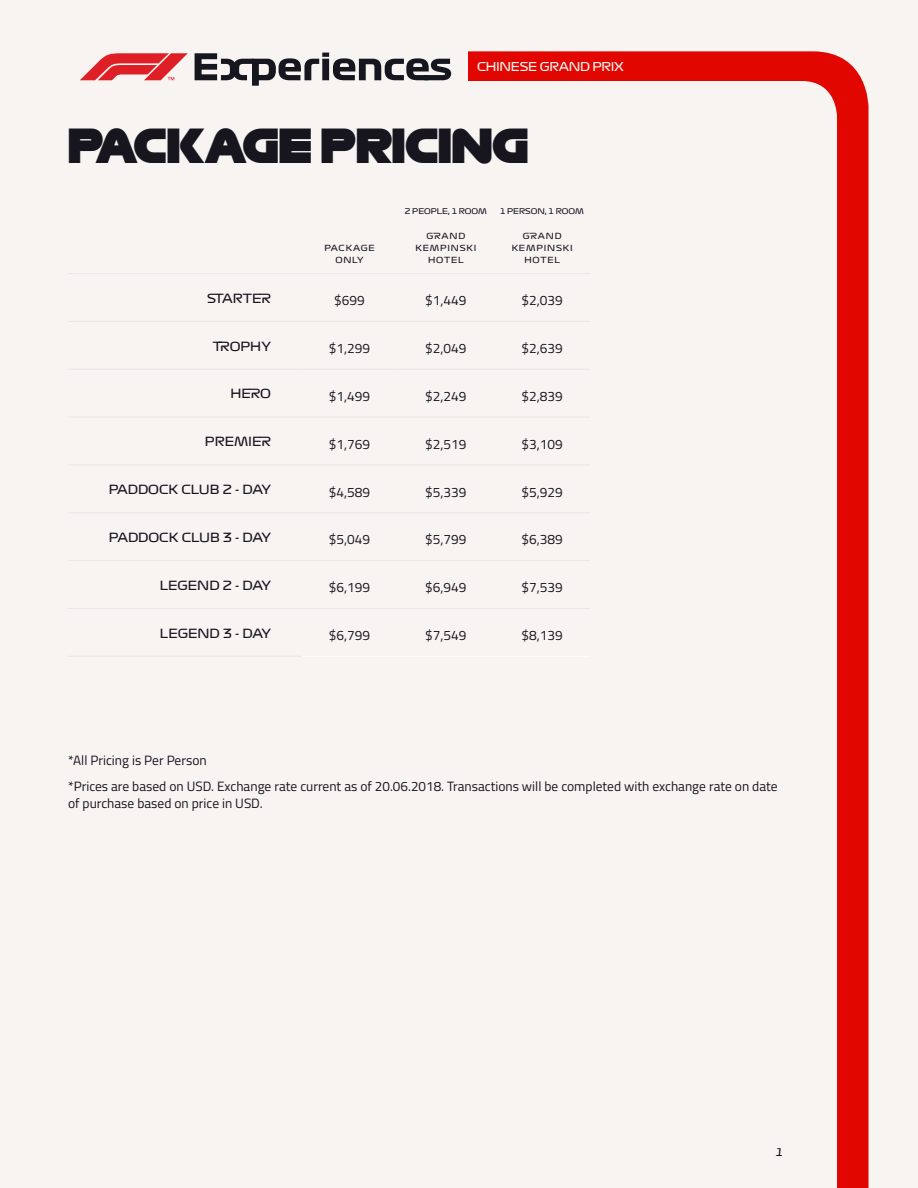
<style>
.page{position:relative;width:918px;height:1188px;background:#f7f4f1}
.page>*{position:absolute;margin:0;border:0;box-sizing:border-box;transform-origin:0 0}
.t1{font:45px "Formula 1 Display Black";color:#17161f}
.t2{font:13.65px "Titillium Web";color:#17161f}
.t3{font:13.5px/26.1px "Titillium Web";color:#17161f}
.t4{font:12.45px "Formula 1 Display Regular";color:#17161f}
.t5{font:12px "Formula 1 Display Regular";letter-spacing:-.025em;color:#f7f5f2}
.t6{font:10.5px "Formula 1 Display Italic";color:#17161f}
.t7{font:8.25px/12.5px "Formula 1 Display Regular";letter-spacing:.1em;color:#17161f;text-align:center}
.t8{font:7.65px "Formula 1 Display Regular";color:#17161f}
</style>
<div class="page">
<div style="left:468px;top:51px;width:400px;height:1137px;background:#e10600"></div>
<svg style="left:468px;top:81px;width:369px;height:1107px"></svg>
<svg style="left:195px;top:53px;width:256px;height:33px"></svg>
<svg style="left:80px;top:53px;width:108px;height:27px"></svg>
<hr style="left:68px;top:273px;width:233px;height:1px;background:#e6e7e8">
<hr style="left:301px;top:273px;width:97px;height:1px;background:#e6e7e8">
<hr style="left:398px;top:273px;width:96px;height:1px;background:#e6e7e8">
<hr style="left:494px;top:273px;width:96px;height:1px;background:#e6e7e8">
<hr style="left:68px;top:321px;width:233px;height:1px;background:#e6e7e8">
<hr style="left:301px;top:321px;width:97px;height:1px;background:#e6e7e8">
<hr style="left:398px;top:321px;width:96px;height:1px;background:#e6e7e8">
<hr style="left:494px;top:321px;width:96px;height:1px;background:#e6e7e8">
<hr style="left:68px;top:369px;width:233px;height:1px;background:#e6e7e8">
<hr style="left:301px;top:369px;width:97px;height:1px;background:#e6e7e8">
<hr style="left:398px;top:369px;width:96px;height:1px;background:#e6e7e8">
<hr style="left:494px;top:369px;width:96px;height:1px;background:#e6e7e8">
<hr style="left:68px;top:417px;width:233px;height:1px;background:#e6e7e8">
<hr style="left:301px;top:417px;width:97px;height:1px;background:#e6e7e8">
<hr style="left:398px;top:417px;width:96px;height:1px;background:#e6e7e8">
<hr style="left:494px;top:417px;width:96px;height:1px;background:#e6e7e8">
<hr style="left:68px;top:464px;width:233px;height:1px;background:#e6e7e8">
<hr style="left:301px;top:464px;width:97px;height:1px;background:#e6e7e8">
<hr style="left:398px;top:464px;width:96px;height:1px;background:#e6e7e8">
<hr style="left:494px;top:464px;width:96px;height:1px;background:#e6e7e8">
<hr style="left:68px;top:512px;width:233px;height:1px;background:#e6e7e8">
<hr style="left:301px;top:512px;width:97px;height:1px;background:#e6e7e8">
<hr style="left:398px;top:512px;width:96px;height:1px;background:#e6e7e8">
<hr style="left:494px;top:512px;width:96px;height:1px;background:#e6e7e8">
<hr style="left:68px;top:560px;width:233px;height:1px;background:#e6e7e8">
<hr style="left:301px;top:560px;width:97px;height:1px;background:#e6e7e8">
<hr style="left:398px;top:560px;width:96px;height:1px;background:#e6e7e8">
<hr style="left:494px;top:560px;width:96px;height:1px;background:#e6e7e8">
<hr style="left:68px;top:608px;width:233px;height:1px;background:#e6e7e8">
<hr style="left:301px;top:608px;width:97px;height:1px;background:#e6e7e8">
<hr style="left:398px;top:608px;width:96px;height:1px;background:#e6e7e8">
<hr style="left:494px;top:608px;width:96px;height:1px;background:#e6e7e8">
<hr style="left:68px;top:656px;width:233px;height:1px;background:#e6e7e8">
<hr style="left:301px;top:656px;width:97px;height:1px;background:#fff">
<hr style="left:398px;top:656px;width:96px;height:1px;background:#fff">
<hr style="left:494px;top:656px;width:96px;height:1px;background:#fff">
<p class="t5" style="left:477px;top:59px;width:148px">CHINESE GRAND PRIX</p>
<h1 class="t1" style="left:68px;top:122px;width:462px">PACKAGE PRICING</h1>
<p class="t7" style="left:324px;top:241px;width:52px">PACKAGE<br>ONLY</p>
<p class="t8" style="left:405px;top:206px;width:84px">2 PEOPLE, 1 ROOM</p>
<p class="t7" style="left:415px;top:229px;width:63px">GRAND<br>KEMPINSKI<br>HOTEL</p>
<p class="t8" style="left:500px;top:206px;width:85px">1 PERSON, 1 ROOM</p>
<p class="t7" style="left:512px;top:229px;width:63px">GRAND<br>KEMPINSKI<br>HOTEL</p>
<p class="t4" style="left:207px;top:290px;width:65px">STARTER</p>
<p class="t2" style="left:334px;top:290px;width:32px">$699</p>
<p class="t2" style="left:425px;top:290px;width:43px">$1,449</p>
<p class="t2" style="left:522px;top:290px;width:43px">$2,039</p>
<p class="t4" style="left:213px;top:338px;width:60px">TROPHY</p>
<p class="t2" style="left:329px;top:338px;width:43px">$1,299</p>
<p class="t2" style="left:425px;top:338px;width:43px">$2,049</p>
<p class="t2" style="left:522px;top:338px;width:43px">$2,639</p>
<p class="t4" style="left:231px;top:386px;width:42px">HERO</p>
<p class="t2" style="left:329px;top:386px;width:43px">$1,499</p>
<p class="t2" style="left:425px;top:386px;width:43px">$2,249</p>
<p class="t2" style="left:522px;top:386px;width:43px">$2,839</p>
<p class="t4" style="left:205px;top:434px;width:68px">PREMIER</p>
<p class="t2" style="left:329px;top:434px;width:43px">$1,769</p>
<p class="t2" style="left:425px;top:434px;width:43px">$2,519</p>
<p class="t2" style="left:522px;top:434px;width:43px">$3,109</p>
<p class="t4" style="left:109px;top:481px;width:164px">PADDOCK CLUB 2 - DAY</p>
<p class="t2" style="left:329px;top:482px;width:43px">$4,589</p>
<p class="t2" style="left:425px;top:482px;width:43px">$5,339</p>
<p class="t2" style="left:522px;top:482px;width:43px">$5,929</p>
<p class="t4" style="left:109px;top:529px;width:164px">PADDOCK CLUB 3 - DAY</p>
<p class="t2" style="left:329px;top:530px;width:43px">$5,049</p>
<p class="t2" style="left:425px;top:530px;width:43px">$5,799</p>
<p class="t2" style="left:522px;top:530px;width:43px">$6,389</p>
<p class="t4" style="left:160px;top:577px;width:113px">LEGEND 2 - DAY</p>
<p class="t2" style="left:329px;top:577px;width:43px">$6,199</p>
<p class="t2" style="left:425px;top:577px;width:43px">$6,949</p>
<p class="t2" style="left:522px;top:577px;width:43px">$7,539</p>
<p class="t4" style="left:160px;top:625px;width:113px">LEGEND 3 - DAY</p>
<p class="t2" style="left:329px;top:625px;width:43px">$6,799</p>
<p class="t2" style="left:425px;top:625px;width:43px">$7,549</p>
<p class="t2" style="left:522px;top:625px;width:43px">$8,139</p>
<p class="t3" style="left:68px;top:747px;width:711px">*All Pricing is Per Person<br>*Prices are based on USD. Exchange rate current as of 20.06.2018. Transactions will be completed with exchange rate on date</p>
<p class="t3" style="left:68px;top:789px;width:196px">of purchase based on price in USD.</p>
<p class="t6" style="left:776px;top:1146px;width:8px">1</p>
</div>
